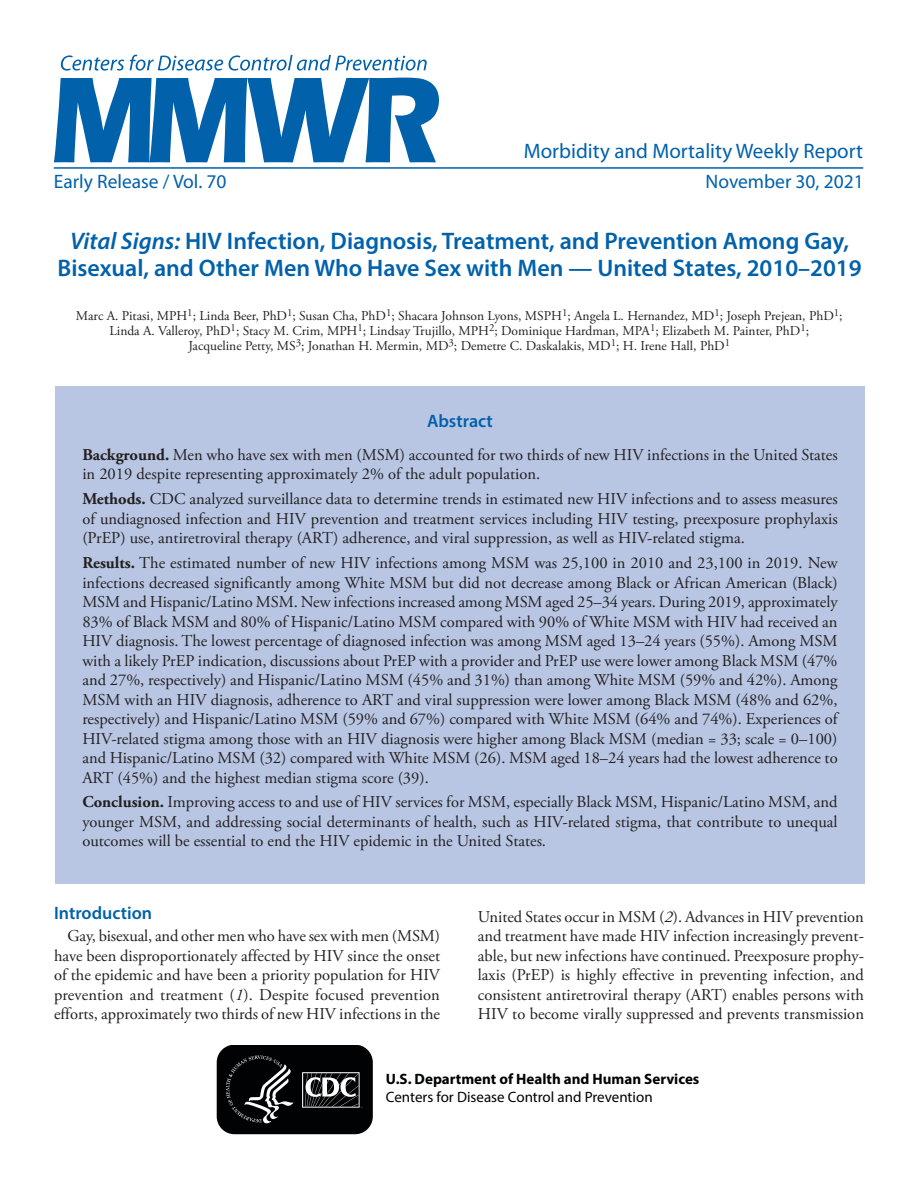
<style>
.page{position:relative;width:918px;height:1188px;background:#fff}
.page>*{position:absolute;margin:0;border:0;box-sizing:border-box;transform-origin:0 0}
.Report_Title{font:600 24px/27px "Myriad Pro";color:#0161ab;text-align:center}
.t1{font:21px "Myriad Pro";color:#0161ab}
.cover_date_vol{font:19.5px "Myriad Pro";color:#0161ab}
.Heading_1{font:600 18px "Myriad Pro";color:#0161ab}
.Summary_Abstract_Tit{font:600 18px "Myriad Pro";color:#0161ab}
.Summary_Abstract_Tex{font:16.5px/19.5px "Adobe Garamond Pro";color:#231f20;text-align:justify}
.Paragraph{font:16.5px/19.5px "Adobe Garamond Pro";color:#231f20;text-align:justify}
.t2{font:700 15px/18px "Myriad Pro";color:#010203}
.Author_Names{font:13.5px/15px "Adobe Garamond Pro";color:#231f20;text-align:center}
.s1{font-style:italic}
.s2{font-weight:700}
.s3{font-weight:400}
</style>
<div class="page">
<hr style="left:54px;top:167px;width:809px;height:2px;background:#0161ab">
<svg style="left:54px;top:78px;width:385px;height:84px"></svg>
<svg style="left:61px;top:55px;width:366px;height:16px"></svg>
<svg style="left:216px;top:1046px;width:157px;height:89px;background:#232425"></svg>
<div style="left:55px;top:386px;width:810px;height:498px;background:#b8c6e3"></div>
<p class="t1" style="left:524px;top:138px;width:341px">Morbidity and Mortality Weekly Report</p>
<p class="cover_date_vol" style="left:54px;top:169px;width:174px">Early Release / Vol. 70</p>
<p class="cover_date_vol" style="left:706px;top:169px;width:160px">November 30, 2021</p>
<h1 class="Report_Title" style="left:58px;top:227px;width:806px"><span class="s1">Vital Signs:</span> HIV Infection, Diagnosis, Treatment, and Prevention Among Gay,<br>Bisexual, and Other Men Who Have Sex with Men — United States, 2010–2019</h1>
<p class="Author_Names" style="left:76px;top:309px;width:768px">Marc A. Pitasi, MPH<sup>1</sup>; Linda Beer, PhD<sup>1</sup>; Susan Cha, PhD<sup>1</sup>; Shacara Johnson Lyons, MSPH<sup>1</sup>; Angela L. Hernandez, MD<sup>1</sup>; Joseph Prejean, PhD<sup>1</sup>;<br>Linda A. Valleroy, PhD<sup>1</sup>; Stacy M. Crim, MPH<sup>1</sup>; Lindsay Trujillo, MPH<sup>2</sup>; Dominique Hardman, MPA<sup>1</sup>; Elizabeth M. Painter, PhD<sup>1</sup>;<br>Jacqueline Petty, MS<sup>3</sup>; Jonathan H. Mermin, MD<sup>3</sup>; Demetre C. Daskalakis, MD<sup>1</sup>; H. Irene Hall, PhD<sup>1</sup></p>
<p class="Summary_Abstract_Tit" style="left:427px;top:409px;width:67px">Abstract</p>
<p class="Summary_Abstract_Tex" style="left:82px;top:445px;width:757px"><span class="s2">Background.</span> Men who have sex with men (MSM) accounted for two thirds of new HIV infections in the United States in 2019 despite representing approximately 2% of the adult population.</p>
<p class="Summary_Abstract_Tex" style="left:82px;top:490px;width:757px"><span class="s2">Methods.</span> CDC analyzed surveillance data to determine trends in estimated new HIV infections and to assess measures of undiagnosed infection and HIV prevention and treatment services including HIV testing, preexposure prophylaxis (PrEP) use, antiretroviral therapy (ART) adherence, and viral suppression, as well as HIV-related stigma.</p>
<p class="Summary_Abstract_Tex" style="left:82px;top:554px;width:757px"><span class="s2">Results.</span> The estimated number of new HIV infections among MSM was 25,100 in 2010 and 23,100 in 2019. New infections decreased significantly among White MSM but did not decrease among Black or African American (Black)<br>MSM and Hispanic/Latino MSM. New infections increased among MSM aged 25–34 years. During 2019, approximately 83% of Black MSM and 80% of Hispanic/Latino MSM compared with 90% of White MSM with HIV had received an HIV diagnosis. The lowest percentage of diagnosed infection was among MSM aged 13–24 years (55%). Among MSM with a likely PrEP indication, discussions about PrEP with a provider and PrEP use were lower among Black MSM (47% and 27%, respectively) and Hispanic/Latino MSM (45% and 31%) than among White MSM (59% and 42%). Among MSM with an HIV diagnosis, adherence to ART and viral suppression were lower among Black MSM (48% and 62%, respectively) and Hispanic/Latino MSM (59% and 67%) compared with White MSM (64% and 74%). Experiences of HIV-related stigma among those with an HIV diagnosis were higher among Black MSM (median = 33; scale = 0–100) and Hispanic/Latino MSM (32) compared with White MSM (26). MSM aged 18–24 years had the lowest adherence to ART (45%) and the highest median stigma score (39).</p>
<p class="Summary_Abstract_Tex" style="left:82px;top:793px;width:757px"><span class="s2">Conclusion.</span> Improving access to and use of HIV services for MSM, especially Black MSM, Hispanic/Latino MSM, and younger MSM, and addressing social determinants of health, such as HIV-related stigma, that contribute to unequal outcomes will be essential to end the HIV epidemic in the United States.</p>
<p class="Heading_1" style="left:54px;top:902px;width:100px">Introduction</p>
<p class="Paragraph" style="left:54px;top:927px;width:388px;text-indent:14px">Gay, bisexual, and other men who have sex with men (MSM) have been disproportionately affected by HIV since the onset of the epidemic and have been a priority population for HIV prevention and treatment (<span class="s1">1</span>). Despite focused prevention efforts, approximately two thirds of new HIV infections in the</p>
<p class="Paragraph" style="left:478px;top:907px;width:388px">United States occur in MSM (<span class="s1">2</span>). Advances in HIV prevention and treatment have made HIV infection increasingly prevent&shy;able, but new infections have continued. Preexposure prophy&shy;laxis (PrEP) is highly effective in preventing infection, and consistent antiretroviral therapy (ART) enables persons with HIV to become virally suppressed and prevents transmission</p>
<p class="t2" style="left:386px;top:1069px;width:315px">U.S. Department of Health and Human Services<br><span class="s3">Centers for Disease Control and Prevention</span></p>
</div>
